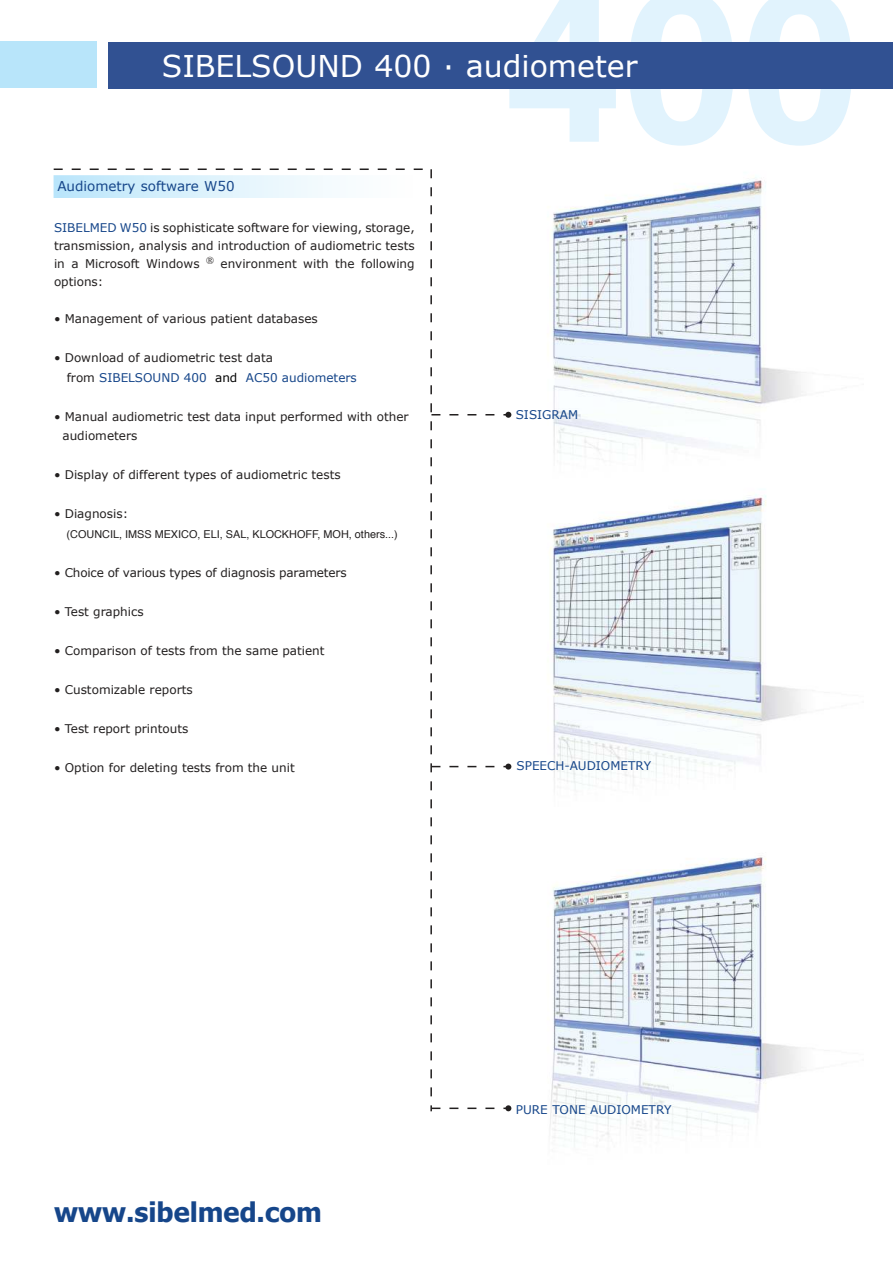
<style>
.page{position:relative;width:893px;height:1263px;background:#fff}
.page>*{position:absolute;margin:0;border:0;box-sizing:border-box;transform-origin:0 0}
.t1{font:30px "Verdana";color:#fff}
.t2{font:700 27px "Tahoma";color:#16468a}
.t3{font:13.5px "Verdana";color:#16468a}
.t4{font:12px/18px "Verdana";color:#221f1f}
.t5{font:12px "Verdana";color:#16468a}
.t6{font:10.8px "Helvetica";color:#221f1f}
.s1{color:#16468a}
.s2{color:#010101}
</style>
<div class="page">
<svg style="left:509px;top:0;width:342px;height:146px;fill:#e1f3fd"></svg>
<img style="left:552px;top:177px;width:254px;height:280px">
<img style="left:550px;top:495px;width:257px;height:295px">
<img style="left:550px;top:857px;width:257px;height:290px">
<div style="left:0;top:42px;width:97px;height:46px;background:#b8e5fa"></div>
<svg style="left:54px;top:168px;width:457px;height:943px"></svg>
<div style="left:109px;top:42px;width:784px;height:47px;background:#315192"></div>
<h1 class="t1" style="left:162px;top:52px;width:477px">SIBELSOUND 400 · audiometer</h1>
<p class="t3" style="left:57px;top:177px;width:179px">Audiometry software W50</p>
<p class="t4" style="left:54px;top:219px;width:362px;text-align:justify"><span class="s1">SIBELMED W50</span> is sophisticate software for viewing, storage, transmission, analysis and introduction of audiometric tests in a Microsoft Windows <sup>®</sup> environment with the following options:</p>
<p class="t4" style="left:54px;top:310px;width:265px">• Management of various patient databases</p>
<p class="t4" style="left:67px;top:348px;width:292px;line-height:19.5px;text-indent:-13px">• Download of audiometric test data<br>from <span class="s1">SIBELSOUND 400</span> <span class="s2">and</span> <span class="s1">AC50 audiometers</span></p>
<p class="t4" style="left:62px;top:406px;width:348px;line-height:19.5px;text-indent:-8px">• Manual audiometric test data input performed with other audiometers</p>
<p class="t4" style="left:54px;top:466px;width:288px">• Display of different types of audiometric tests</p>
<p class="t4" style="left:54px;top:505px;width:76px">• Diagnosis:</p>
<p class="t6" style="left:67px;top:530px;width:333px">(COUNCIL, IMSS MEXICO, ELI, SAL, KLOCKHOFF, MOH, others...)</p>
<p class="t4" style="left:54px;top:563px;width:294px">• Choice of various types of diagnosis parameters</p>
<p class="t4" style="left:54px;top:602px;width:91px">• Test graphics</p>
<p class="t4" style="left:54px;top:641px;width:272px">• Comparison of tests from the same patient</p>
<p class="t4" style="left:54px;top:680px;width:140px">• Customizable reports</p>
<p class="t4" style="left:54px;top:719px;width:136px">• Test report printouts</p>
<p class="t4" style="left:54px;top:758px;width:242px">• Option for deleting tests from the unit</p>
<p class="t5" style="left:516px;top:406px;width:64px">SISIGRAM</p>
<p class="t5" style="left:517px;top:757px;width:136px">SPEECH-AUDIOMETRY</p>
<h2 class="t2" style="left:54px;top:1193px;width:269px">www.sibelmed.com</h2>
<p class="t5" style="left:516px;top:1101px;width:157px">PURE TONE AUDIOMETRY</p>
</div>
